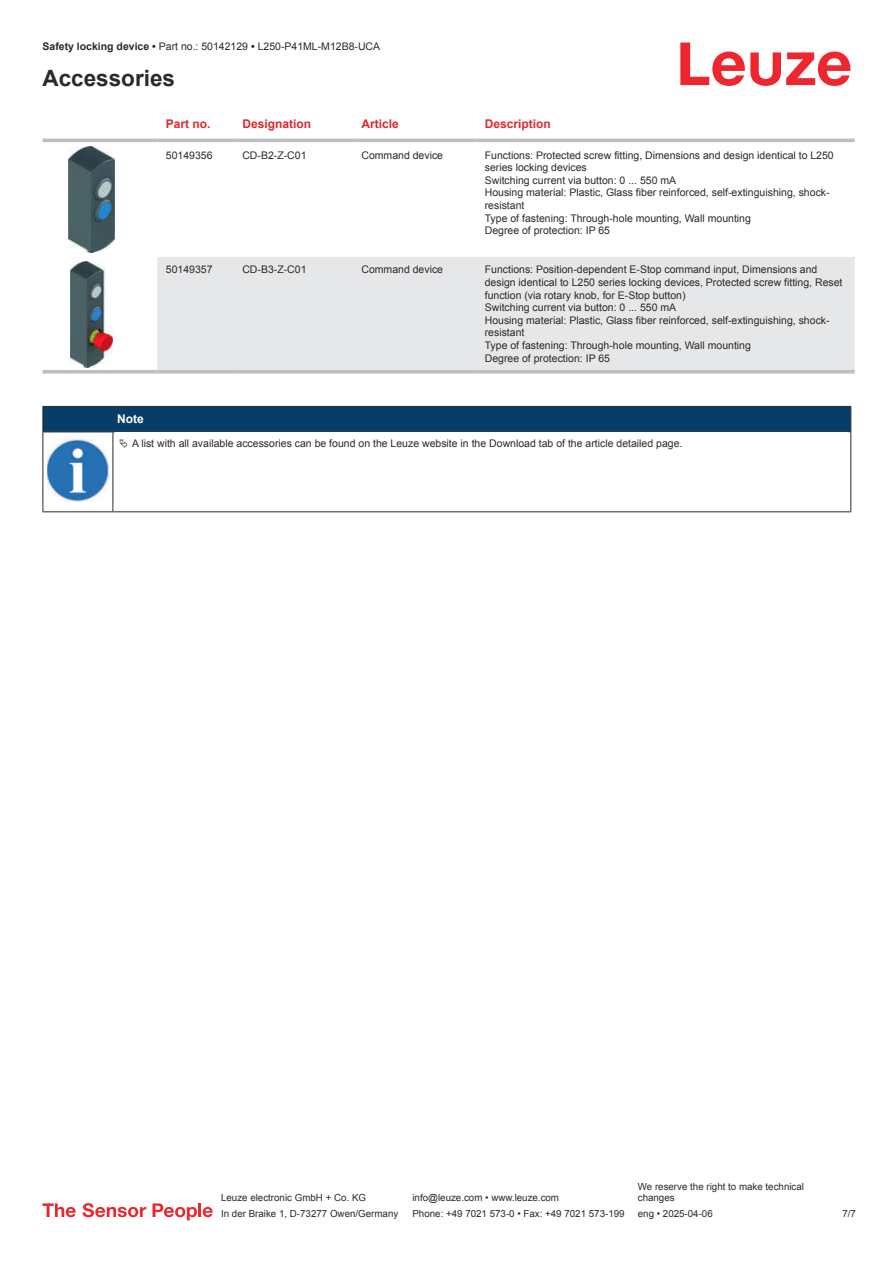
<style>
.page{position:relative;width:893px;height:1263px;background:#fff}
.page>*{position:absolute;margin:0;border:0;box-sizing:border-box;transform-origin:0 0}
.t1{font:700 22.5px "Arial";color:#2b292a}
.t2{font:700 12px "Arial";color:#db2a30}
.t3{font:700 12px "Arial";color:#fff}
.t4{font:10.5px/12.6px "Arial";color:#2b292a}
.t5{font:9.75px/11.7px "Arial";color:#2b292a}
.s1{font-weight:700}
</style>
<div class="page">
<svg style="left:680px;top:43px;width:170px;height:43px"></svg>
<svg style="left:43px;top:138px;width:812px;height:230px"></svg>
<div style="left:157px;top:257px;width:698px;height:113px;background:#e6e7e9"></div>
<hr style="left:43px;top:139px;width:114px;height:3px;background:#bdbfc1">
<hr style="left:157px;top:139px;width:77px;height:3px;background:#bdbfc1">
<hr style="left:234px;top:139px;width:119px;height:3px;background:#bdbfc1">
<hr style="left:353px;top:139px;width:123px;height:3px;background:#bdbfc1">
<hr style="left:476px;top:139px;width:379px;height:3px;background:#bdbfc1">
<svg style="left:43px;top:370px;width:114px;height:4px"></svg>
<svg style="left:157px;top:370px;width:77px;height:4px"></svg>
<svg style="left:234px;top:370px;width:119px;height:4px"></svg>
<svg style="left:353px;top:370px;width:123px;height:4px"></svg>
<svg style="left:476px;top:370px;width:379px;height:4px;background:#c4c6c7"></svg>
<img style="left:69px;top:146px;width:45px;height:107px">
<img style="left:71px;top:261px;width:41px;height:106px">
<hr style="left:43px;top:432px;width:70px;height:1px;background:#2b292a">
<svg style="left:43px;top:406px;width:808px;height:26px;background:#083c65"></svg>
<hr style="left:113px;top:432px;width:738px;height:1px;background:#2b292a">
<hr style="left:43px;top:432px;width:1px;height:75px;background:#2b292a">
<hr style="left:113px;top:432px;width:1px;height:75px;background:#2b292a">
<hr style="left:850px;top:432px;width:1px;height:75px;background:#2b292a">
<hr style="left:43px;top:511px;width:70px;height:1px;background:#2b292a">
<hr style="left:113px;top:511px;width:738px;height:1px;background:#2b292a">
<img style="left:47px;top:438px;width:61px;height:63px">
<svg style="left:43px;top:1203px;width:33px;height:14px"></svg>
<svg style="left:83px;top:1203px;width:63px;height:14px"></svg>
<svg style="left:153px;top:1203px;width:44px;height:17px"></svg>
<hr style="left:198px;top:1203px;width:3px;height:14px;background:#ed272d">
<svg style="left:203px;top:1207px;width:10px;height:10px"></svg>
<p class="t4" style="left:43px;top:41px;width:339px"><span class="s1">Safety locking device •</span> Part no.: 50142129 <span class="s1">•</span> L250-P41ML-M12B8-UCA</p>
<h1 class="t1" style="left:43px;top:70px;width:134px">Accessories</h1>
<p class="t2" style="left:166px;top:119px;width:46px">Part no.</p>
<p class="t2" style="left:242px;top:119px;width:70px">Designation</p>
<p class="t2" style="left:361px;top:119px;width:39px">Article</p>
<p class="t2" style="left:485px;top:119px;width:68px">Description</p>
<p class="t4" style="left:166px;top:150px;width:48px">50149356</p>
<p class="t4" style="left:242px;top:150px;width:66px">CD-B2-Z-C01</p>
<p class="t4" style="left:361px;top:150px;width:83px">Command device</p>
<p class="t4" style="left:485px;top:150px;width:350px">Functions: Protected screw fitting, Dimensions and design identical to L250 series locking devices<br>Switching current via button: 0 ... 550 mA<br>Housing material: Plastic, Glass fiber reinforced, self-extinguishing, shock&shy;resistant<br>Type of fastening: Through-hole mounting, Wall mounting<br>Degree of protection: IP 65</p>
<p class="t4" style="left:166px;top:264px;width:48px">50149357</p>
<p class="t4" style="left:242px;top:264px;width:66px">CD-B3-Z-C01</p>
<p class="t4" style="left:361px;top:264px;width:83px">Command device</p>
<p class="t4" style="left:485px;top:264px;width:359px">Functions: Position-dependent E-Stop command input, Dimensions and design identical to L250 series locking devices, Protected screw fitting, Reset function (via rotary knob, for E-Stop button)<br>Switching current via button: 0 ... 550 mA<br>Housing material: Plastic, Glass fiber reinforced, self-extinguishing, shock&shy;resistant<br>Type of fastening: Through-hole mounting, Wall mounting<br>Degree of protection: IP 65</p>
<p class="t3" style="left:117px;top:415px;width:28px">Note</p>
<p class="t4" style="left:132px;top:438px;width:552px">A list with all available accessories can be found on the Leuze website in the Download tab of the article detailed page.</p>
<p class="t5" style="left:221px;top:1193px;width:146px">Leuze electronic GmbH + Co. KG</p>
<p class="t5" style="left:412px;top:1193px;width:148px">info@leuze.com • www.leuze.com</p>
<p class="t5" style="left:638px;top:1181px;width:168px">We reserve the right to make technical changes</p>
<p class="t5" style="left:221px;top:1209px;width:179px">In der Braike 1, D-73277 Owen/Germany</p>
<p class="t5" style="left:412px;top:1209px;width:214px">Phone: +49 7021 573-0 • Fax: +49 7021 573-199</p>
<p class="t5" style="left:638px;top:1209px;width:76px">eng • 2025-04-06</p>
<p class="t5" style="left:842px;top:1209px;width:15px">7 /7</p>
</div>
